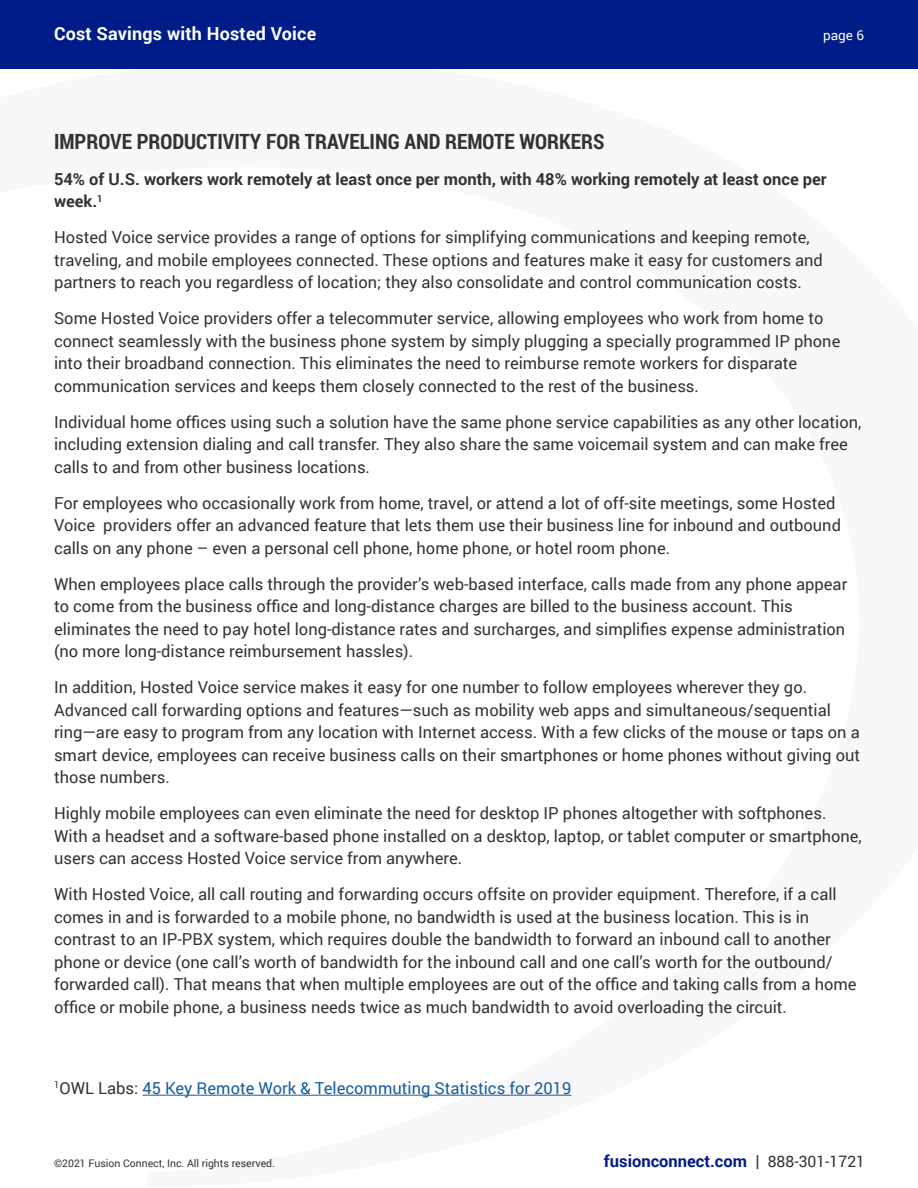
<style>
.page{position:relative;width:918px;height:1188px;background:#fff}
.page>*{position:absolute;margin:0;border:0;box-sizing:border-box;transform-origin:0 0}
.Section_Header{font:700 21px "Roboto Condensed";color:#333}
.t1{font:700 18px "Roboto";letter-spacing:.01em;color:#fff}
.Body_Copy{font:16.5px/22.5px "Roboto";color:#333}
.Intro_Copy{font:700 16.5px/22.5px "Roboto";color:#333}
.Body_Copy-2{font:16.5px "Roboto";color:#175d9e}
.t2{font:700 16.5px "Roboto";color:#001c88}
.t3{font:13.5px "Roboto";color:#fff}
.t4{font:10.5px "Roboto";color:#333}
.s1{color:#333}
.s2{font-weight:400;font-size:15.75px;color:#333}
</style>
<div class="page">
<div style="left:0;top:0;width:918px;height:68px;background:#001c88"></div>
<hr style="left:143px;top:1095px;width:428px;height:1px;background:#175d9e">
<p class="t1" style="left:54px;top:21px;width:264px">Cost Savings with Hosted Voice</p>
<p class="t3" style="left:823px;top:26px;width:42px">page 6</p>
<p class="Section_Header" style="left:54px;top:127px;width:552px">IMPROVE PRODUCTIVITY FOR TRAVELING AND REMOTE WORKERS</p>
<p class="Intro_Copy" style="left:54px;top:167px;width:774px">54% of U.S. workers work remotely at least once per month, with 48% working remotely at least once per week.<sup>1</sup></p>
<p class="Body_Copy" style="left:54px;top:226px;width:770px">Hosted Voice service provides a range of options for simplifying communications and keeping remote, traveling, and mobile employees connected. These options and features make it easy for customers and partners to reach you regardless of location; they also consolidate and control communication costs.</p>
<p class="Body_Copy" style="left:54px;top:307px;width:788px">Some Hosted Voice providers offer a telecommuter service, allowing employees who work from home to connect seamlessly with the business phone system by simply plugging a specially programmed IP phone into their broadband connection. This eliminates the need to reimburse remote workers for disparate communication services and keeps them closely connected to the rest of the business.</p>
<p class="Body_Copy" style="left:54px;top:410px;width:809px">Individual home offices using such a solution have the same phone service capabilities as any other location, including extension dialing and call transfer. They also share the same voicemail system and can make free calls to and from other business locations.</p>
<p class="Body_Copy" style="left:54px;top:491px;width:789px">For employees who occasionally work from home, travel, or attend a lot of off-site meetings, some Hosted<br>Voice providers offer an advanced feature that lets them use their business line for inbound and outbound calls on any phone – even a personal cell phone, home phone, or hotel room phone.</p>
<p class="Body_Copy" style="left:54px;top:572px;width:795px">When employees place calls through the provider’s web-based interface, calls made from any phone appear to come from the business office and long-distance charges are billed to the business account. This eliminates the need to pay hotel long-distance rates and surcharges, and simplifies expense administration (no more long-distance reimbursement hassles).</p>
<p class="Body_Copy" style="left:54px;top:676px;width:808px">In addition, Hosted Voice service makes it easy for one number to follow employees wherever they go.<br>Advanced call forwarding options and features—such as mobility web apps and simultaneous/sequential ring—are easy to program from any location with Internet access. With a few clicks of the mouse or taps on a smart device, employees can receive business calls on their smartphones or home phones without giving out those numbers.</p>
<p class="Body_Copy" style="left:54px;top:802px;width:809px">Highly mobile employees can even eliminate the need for desktop IP phones altogether with softphones.<br>With a headset and a software-based phone installed on a desktop, laptop, or tablet computer or smartphone, users can access Hosted Voice service from anywhere.</p>
<p class="Body_Copy" style="left:54px;top:883px;width:804px">With Hosted Voice, all call routing and forwarding occurs offsite on provider equipment. Therefore, if a call comes in and is forwarded to a mobile phone, no bandwidth is used at the business location. This is in contrast to an IP-PBX system, which requires double the bandwidth to forward an inbound call to another phone or device (one call’s worth of bandwidth for the inbound call and one call’s worth for the outbound/ forwarded call). That means that when multiple employees are out of the office and taking calls from a home office or mobile phone, a business needs twice as much bandwidth to avoid overloading the circuit.</p>
<p class="Body_Copy-2" style="left:54px;top:1077px;width:519px"><sup>1</sup><span class="s1">OWL Labs:</span> 45 Key Remote Work &amp; Telecommuting Statistics for 2019</p>
<p class="t4" style="left:54px;top:1156px;width:222px">©2021 Fusion Connect, Inc. All rights reserved.</p>
<p class="t2" style="left:604px;top:1150px;width:263px">fusionconnect.com <span class="s1">|</span> <span class="s2">888-301-1721</span></p>
</div>
